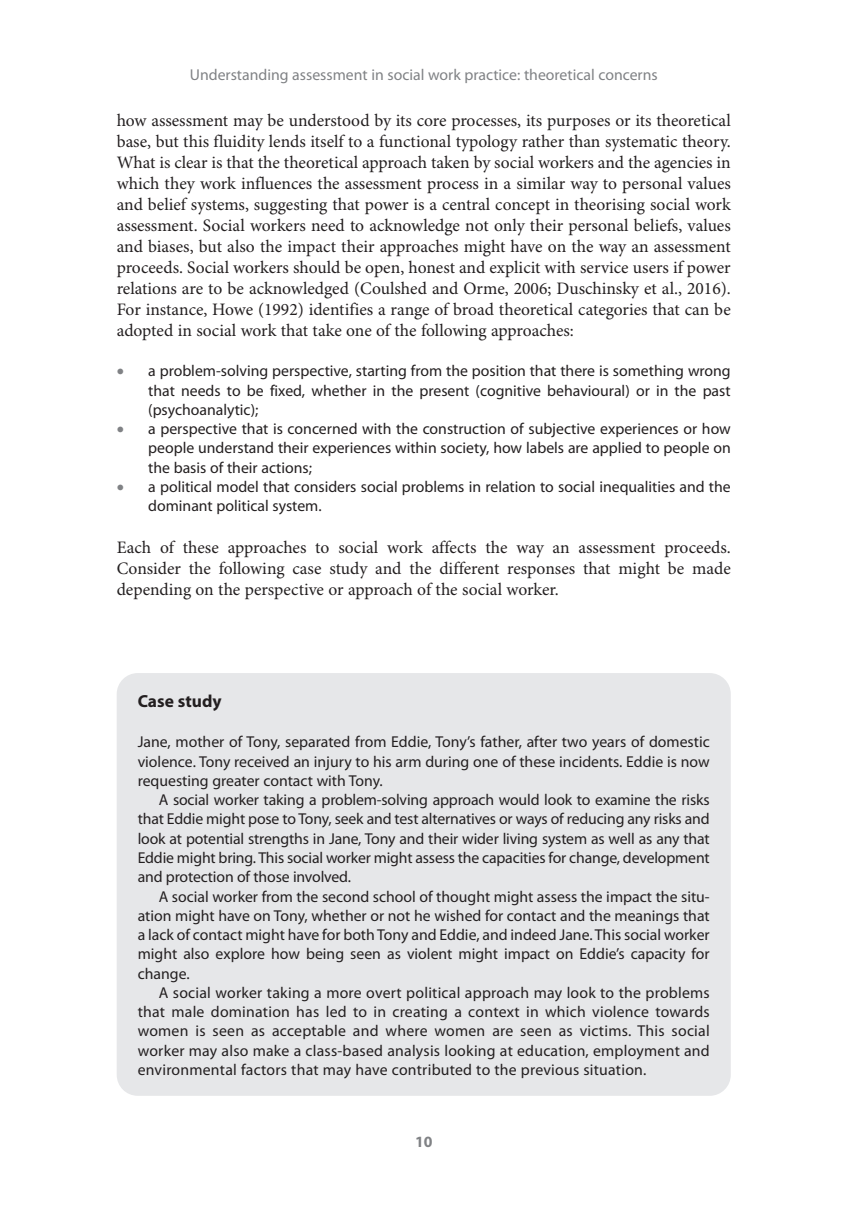
<style>
.page{position:relative;width:844px;height:1216px;background:#fff}
.page>*{position:absolute;margin:0;border:0;box-sizing:border-box;transform-origin:0 0}
.TEXT{font:17.5px/21px "Minion Pro";letter-spacing:-.005em;color:#231f20;text-align:justify}
.EEA{font:17.5px/21px "Minion Pro";letter-spacing:-.005em;color:#231f20;text-align:justify}
.BX3_TI{font:700 17.5px "Myriad Pro";color:#231f20}
.BX3_TEXT_IND{font:15.75px/19.2px "Myriad Pro";color:#231f20;text-align:justify}
.BX3_TEXT{font:15.75px/19.2px "Myriad Pro";color:#231f20;text-align:justify}
.t1{font:15.75px "Myriad Pro";color:#808285}
.t2{font:700 15.75px "Myriad Pro";color:#808285}
.s1{color:#808285}
</style>
<div class="page">
<div style="left:117px;top:673px;width:613px;height:423px;background:#e6e7e9;border-radius:21px"></div>
<p class="t1" style="left:190px;top:66px;width:469px">Understanding assessment in social work practice: theoretical concerns</p>
<p class="TEXT" style="left:117px;top:111px;width:615px">how assessment may be understood by its core processes, its purposes or its theoretical base, but this fluidity lends itself to a functional typology rather than systematic theory.<br>What is clear is that the theoretical approach taken by social workers and the agencies in which they work influences the assessment process in a similar way to personal values and belief systems, suggesting that power is a central concept in theorising social work assessment. Social workers need to acknowledge not only their personal beliefs, values and biases, but also the impact their approaches might have on the way an assessment proceeds. Social workers should be open, honest and explicit with service users if power relations are to be acknowledged (Coulshed and Orme, 2006; Duschinsky et al., 2016).<br>For instance, Howe (1992) identifies a range of broad theoretical categories that can be adopted in social work that take one of the following approaches:</p>
<p class="BX3_TEXT_IND" style="left:148px;top:362px;width:584px;text-indent:-32px"><span class="s1">•</span> a problem-solving perspective, starting from the position that there is something wrong that needs to be fixed, whether in the present (cognitive behavioural) or in the past (psychoanalytic);</p>
<p class="BX3_TEXT_IND" style="left:148px;top:419px;width:584px;text-indent:-32px"><span class="s1">•</span> a perspective that is concerned with the construction of subjective experiences or how people understand their experiences within society, how labels are applied to people on the basis of their actions;</p>
<p class="BX3_TEXT_IND" style="left:148px;top:477px;width:584px;text-indent:-32px"><span class="s1">•</span> a political model that considers social problems in relation to social inequalities and the dominant political system.</p>
<p class="EEA" style="left:117px;top:538px;width:615px">Each of these approaches to social work affects the way an assessment proceeds.<br>Consider the following case study and the different responses that might be made depending on the perspective or approach of the social worker.</p>
<p class="BX3_TI" style="left:138px;top:691px;width:85px">Case study</p>
<p class="BX3_TEXT" style="left:138px;top:733px;width:573px">Jane, mother of Tony, separated from Eddie, Tony’s father, after two years of domestic violence. Tony received an injury to his arm during one of these incidents. Eddie is now requesting greater contact with Tony.</p>
<p class="BX3_TEXT_IND" style="left:138px;top:790px;width:573px;text-indent:21px">A social worker taking a problem-solving approach would look to examine the risks that Eddie might pose to Tony, seek and test alternatives or ways of reducing any risks and look at potential strengths in Jane, Tony and their wider living system as well as any that Eddie might bring. This social worker might assess the capacities for change, development and protection of those involved.</p>
<p class="BX3_TEXT_IND" style="left:138px;top:887px;width:573px;text-indent:21px">A social worker from the second school of thought might assess the impact the situ&shy;ation might have on Tony, whether or not he wished for contact and the meanings that a lack of contact might have for both Tony and Eddie, and indeed Jane. This social worker might also explore how being seen as violent might impact on Eddie’s capacity for change.</p>
<p class="BX3_TEXT_IND" style="left:138px;top:983px;width:573px;text-indent:21px">A social worker taking a more overt political approach may look to the problems that male domination has led to in creating a context in which violence towards women is seen as acceptable and where women are seen as victims. This social worker may also make a class-based analysis looking at education, employment and environmental factors that may have contributed to the previous situation.</p>
<p class="t2" style="left:415px;top:1132px;width:19px">10</p>
</div>
